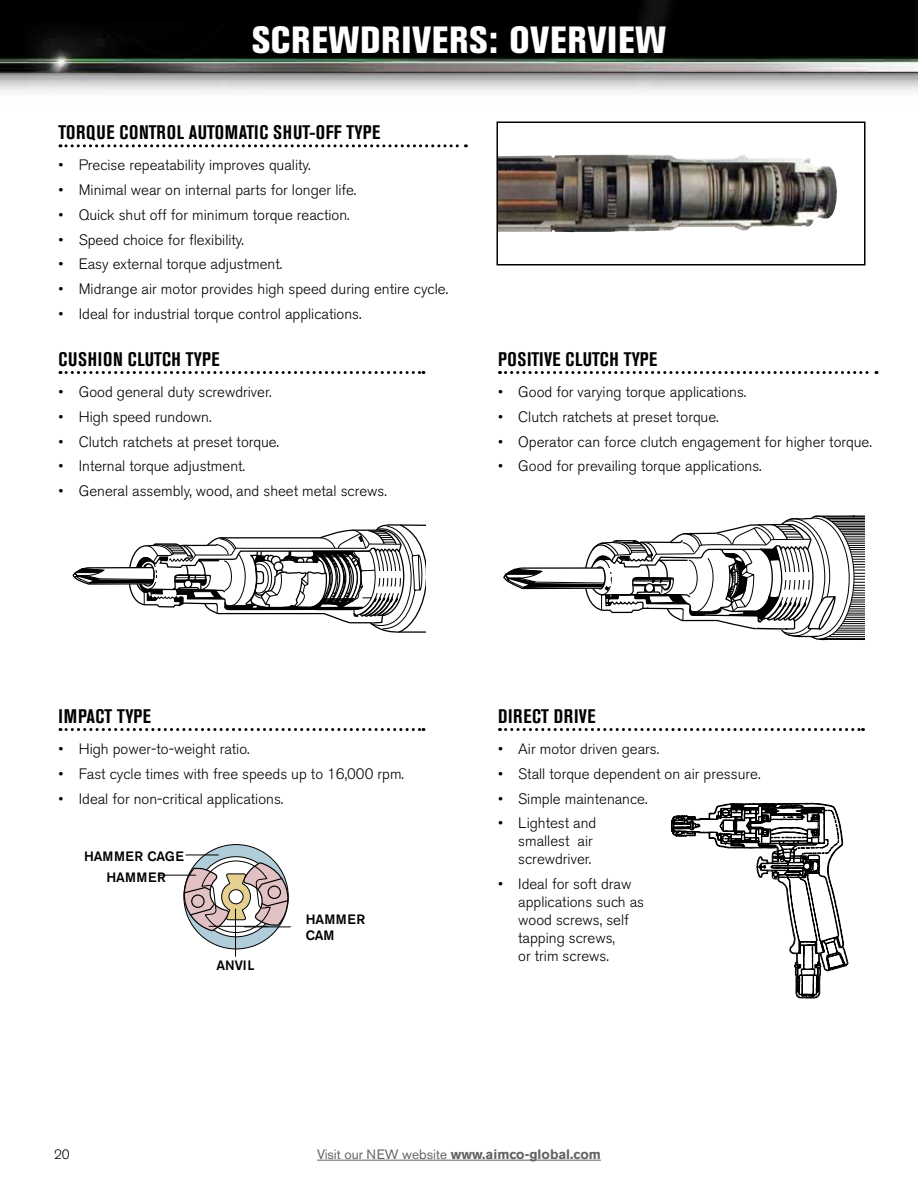
<style>
.page{position:relative;width:918px;height:1188px;background:#fff}
.page>*{position:absolute;margin:0;border:0;box-sizing:border-box;transform-origin:0 0}
.t1{font:800 condensed 37.5px "Akzidenz Grotesk BE";letter-spacing:.02em;color:#fff}
.t2{font:700 condensed 19.5px "Akzidenz Grotesk BE";letter-spacing:.02em;color:#000101}
.t3{font:300 15px/18px "Akzidenz Grotesk BE";color:#000}
.t4{font:700 13.5px "Akzidenz Grotesk BE";color:#636466}
.t5{font:500 13.5px/16.2px "Akzidenz Grotesk BE";color:#000}
.t6{font:500 13.5px "Akzidenz Grotesk BE";letter-spacing:.02em;color:#000}
.t7{font:300 13.5px "Akzidenz Grotesk BE";color:#000}
.t8{font:10.5px "Helvetica";color:#000}
.s1{font-weight:400}
</style>
<div class="page">
<img style="left:0;top:0;width:918px;height:91px">
<hr style="left:317px;top:1160px;width:284px;height:1px;background:#636466">
<svg style="left:500px;top:728px;width:363px;height:3px"></svg>
<img style="left:499px;top:154px;width:338px;height:78px">
<div style="left:496px;top:122px;width:370px;height:144px;border:2px solid #000"></div>
<svg style="left:60px;top:144px;width:406px;height:3px"></svg>
<svg style="left:500px;top:371px;width:377px;height:3px"></svg>
<svg style="left:60px;top:728px;width:364px;height:3px"></svg>
<svg style="left:72px;top:524px;width:353px;height:109px"></svg>
<svg style="left:503px;top:515px;width:362px;height:126px"></svg>
<svg style="left:184px;top:845px;width:104px;height:104px"></svg>
<svg style="left:158px;top:860px;width:134px;height:90px"></svg>
<hr style="left:186px;top:855px;width:32px;height:1px;background:#000">
<hr style="left:235px;top:909px;width:1px;height:48px;background:#000">
<hr style="left:209px;top:926px;width:59px;height:1px;background:#000">
<svg style="left:60px;top:371px;width:364px;height:3px"></svg>
<svg style="left:671px;top:802px;width:178px;height:197px"></svg>
<h1 class="t1" style="left:252px;top:18px;width:415px">SCREWDRIVERS: OVERVIEW</h1>
<h2 class="t2" style="left:58px;top:121px;width:323px">TORQUE CONTROL AUTOMATIC SHUT-OFF TYPE</h2>
<p class="t3" style="left:58px;top:157px;width:254px">• Precise repeatability improves quality.</p>
<p class="t3" style="left:58px;top:181px;width:299px">• Minimal wear on internal parts for longer life.</p>
<p class="t3" style="left:58px;top:206px;width:293px">• Quick shut off for minimum torque reaction.</p>
<p class="t3" style="left:58px;top:231px;width:187px">• Speed choice for flexibility.</p>
<p class="t3" style="left:58px;top:256px;width:225px">• Easy external torque adjustment.</p>
<p class="t3" style="left:58px;top:280px;width:391px">• Midrange air motor provides high speed during entire cycle.</p>
<p class="t3" style="left:58px;top:305px;width:305px">• Ideal for industrial torque control applications.</p>
<h2 class="t2" style="left:58px;top:348px;width:163px">CUSHION CLUTCH TYPE</h2>
<p class="t3" style="left:58px;top:383px;width:215px">• Good general duty screwdriver.</p>
<p class="t3" style="left:58px;top:408px;width:155px">• High speed rundown.</p>
<p class="t3" style="left:58px;top:433px;width:222px">• Clutch ratchets at preset torque.</p>
<p class="t3" style="left:58px;top:457px;width:188px">• Internal torque adjustment.</p>
<p class="t3" style="left:58px;top:482px;width:330px">• General assembly, wood, and sheet metal screws.</p>
<h2 class="t2" style="left:498px;top:348px;width:161px">POSITIVE CLUTCH TYPE</h2>
<p class="t3" style="left:498px;top:383px;width:250px">• Good for varying torque applications.</p>
<p class="t3" style="left:498px;top:408px;width:222px">• Clutch ratchets at preset torque.</p>
<p class="t3" style="left:498px;top:433px;width:375px">• Operator can force clutch engagement for higher torque.</p>
<p class="t3" style="left:498px;top:457px;width:265px">• Good for prevailing torque applications.</p>
<h2 class="t2" style="left:58px;top:705px;width:94px">IMPACT TYPE</h2>
<p class="t3" style="left:58px;top:740px;width:193px">• High power-to-weight ratio.</p>
<p class="t3" style="left:58px;top:765px;width:347px">• Fast cycle times with free speeds up to 16,000 rpm.</p>
<p class="t3" style="left:58px;top:790px;width:226px">• Ideal for non-critical applications.</p>
<p class="t8" style="left:113px;top:849px;width:70px">Hammer Cage</p>
<p class="t6" style="left:84px;top:848px;width:101px">HAMMER CAGE</p>
<p class="t8" style="left:113px;top:866px;width:42px">Hammer</p>
<p class="t5" style="left:106px;top:869px;width:61px">HAMMER</p>
<p class="t5" style="left:216px;top:957px;width:39px">ANVIL</p>
<p class="t8" style="left:222px;top:958px;width:24px">Anvil</p>
<p class="t5" style="left:306px;top:911px;width:61px">HAMMER<br>CAM</p>
<h2 class="t2" style="left:498px;top:705px;width:99px">DIRECT DRIVE</h2>
<p class="t3" style="left:498px;top:740px;width:163px">• Air motor driven gears.</p>
<p class="t3" style="left:498px;top:765px;width:264px">• Stall torque dependent on air pressure.</p>
<p class="t3" style="left:498px;top:790px;width:151px">• Simple maintenance.</p>
<p class="t3" style="left:518px;top:814px;width:80px;text-indent:-20px">• Lightest and smallest air screwdriver.</p>
<p class="t3" style="left:518px;top:875px;width:127px;text-indent:-20px">• Ideal for soft draw applications such as wood screws, self tapping screws,<br>or trim screws.</p>
<p class="t7" style="left:54px;top:1147px;width:17px">20</p>
<p class="t4" style="left:317px;top:1146px;width:285px"><span class="s1">Visit our NEW website</span> www.aimco-global.com</p>
</div>
